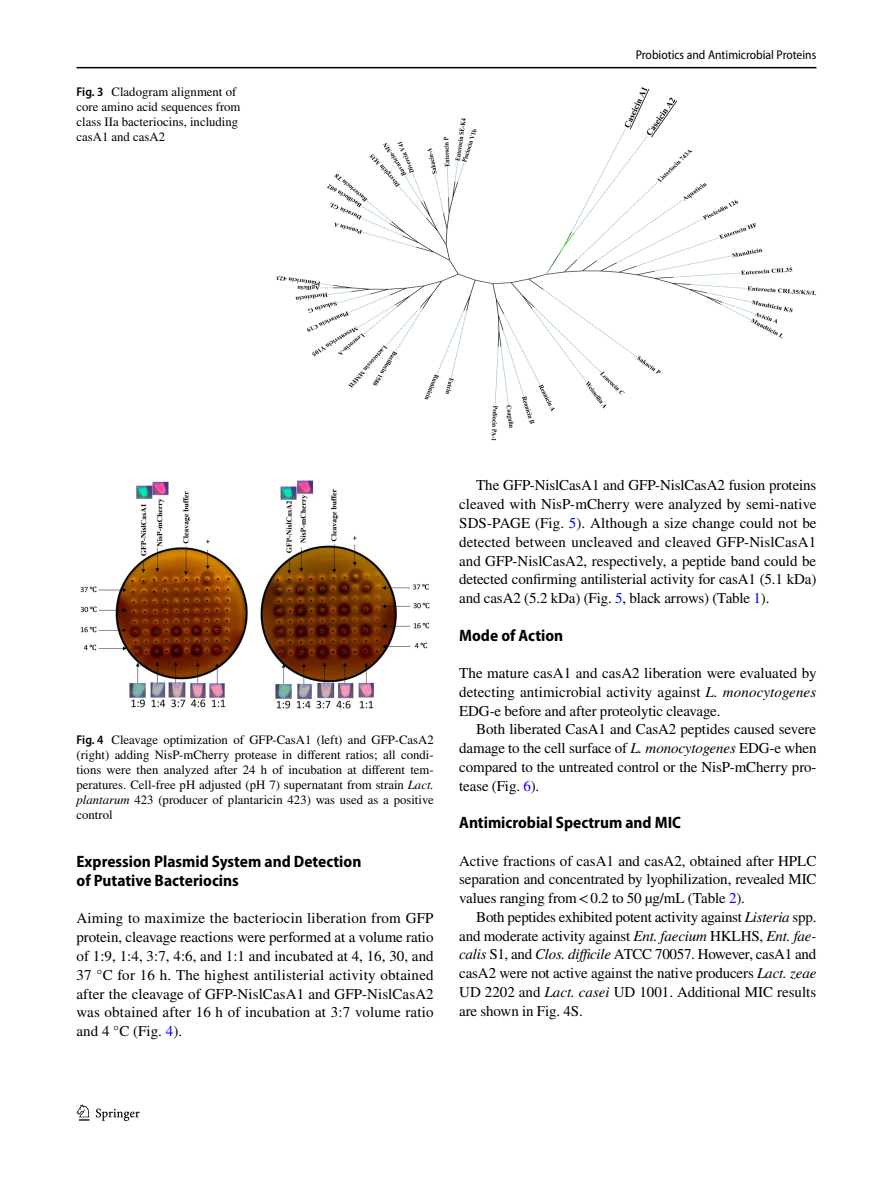
<style>
.page{position:relative;width:893px;height:1187px;background:#fff}
.page>*{position:absolute;margin:0;border:0;box-sizing:border-box;transform-origin:0 0}
.t1{font:700 semi-condensed 16.5px/18.8px "Myriad Pro";color:#000}
.t2{font:15px/18.8px "STIX";letter-spacing:-.01em;color:#000;text-align:justify}
.t3{font:12.75px/15px "STIX";color:#000}
.t4{font:semi-condensed 12.75px "Myriad Pro";color:#000}
.s1{font-family:"Myriad Pro";font-weight:600;font-stretch:semi-condensed}
.s2{font-style:italic}
.s3{color:#00f}
</style>
<div class="page">
<hr style="left:77px;top:67px;width:739px;height:1px;background:#000">
<svg style="left:77px;top:1104px;width:12px;height:16px"></svg>
<svg style="left:96px;top:1108px;width:44px;height:12px"></svg>
<img style="left:276px;top:87px;width:540px;height:354px">
<img style="left:81px;top:481px;width:348px;height:227px">
<p class="t3" style="left:77px;top:85px;width:166px"><span class="s1">Fig. 3</span> Cladogram alignment of core amino acid sequences from class IIa bacteriocins, including casA1 and casA2</p>
<p class="t4" style="left:636px;top:48px;width:182px">Probiotics and Antimicrobial Proteins</p>
<p class="t3" style="left:77px;top:732px;width:359px;text-align:justify"><span class="s1">Fig. 4</span> Cleavage optimization of GFP-CasA1 (left) and GFP-CasA2 (right) adding NisP-mCherry protease in different ratios; all condi&shy;tions were then analyzed after 24 h of incubation at different tem&shy;peratures. Cell-free pH adjusted (pH 7) supernatant from strain <span class="s2">Lact. plantarum</span> 423 (producer of plantaricin 423) was used as a positive control</p>
<p class="t1" style="left:77px;top:852px;width:286px">Expression Plasmid System and Detection of Putative Bacteriocins</p>
<p class="t2" style="left:77px;top:910px;width:359px">Aiming to maximize the bacteriocin liberation from GFP protein, cleavage reactions were performed at a volume ratio of 1:9, 1:4, 3:7, 4:6, and 1:1 and incubated at 4, 16, 30, and 37 °C for 16 h. The highest antilisterial activity obtained after the cleavage of GFP-NislCasA1 and GFP-NislCasA2 was obtained after 16 h of incubation at 3:7 volume ratio and 4 °C (Fig. <span class="s3">4</span>).</p>
<p class="t2" style="left:459px;top:477px;width:359px;text-indent:17px">The GFP-NislCasA1 and GFP-NislCasA2 fusion proteins cleaved with NisP-mCherry were analyzed by semi-native SDS-PAGE (Fig. <span class="s3">5</span>). Although a size change could not be detected between uncleaved and cleaved GFP-NislCasA1 and GFP-NislCasA2, respectively, a peptide band could be detected confirming antilisterial activity for casA1 (5.1 kDa) and casA2 (5.2 kDa) (Fig. <span class="s3">5</span>, black arrows) (Table <span class="s3">1</span>).</p>
<p class="t1" style="left:459px;top:625px;width:105px">Mode of Action</p>
<p class="t2" style="left:459px;top:664px;width:359px">The mature casA1 and casA2 liberation were evaluated by detecting antimicrobial activity against <span class="s2">L. monocytogenes </span>EDG-e before and after proteolytic cleavage.</p>
<p class="t2" style="left:459px;top:721px;width:359px;text-indent:17px">Both liberated CasA1 and CasA2 peptides caused severe damage to the cell surface of <span class="s2">L. monocytogenes</span> EDG-e when compared to the untreated control or the NisP-mCherry pro&shy;tease (Fig. <span class="s3">6</span>).</p>
<p class="t1" style="left:459px;top:813px;width:223px">Antimicrobial Spectrum and MIC</p>
<p class="t2" style="left:459px;top:852px;width:359px">Active fractions of casA1 and casA2, obtained after HPLC separation and concentrated by lyophilization, revealed MIC values ranging from&lt;0.2 to 50 µg/mL (Table <span class="s3">2</span>).</p>
<p class="t2" style="left:459px;top:908px;width:359px;text-indent:17px">Both peptides exhibited potent activity against <span class="s2">Listeria</span> spp. and moderate activity against <span class="s2">Ent. faecium</span> HKLHS, <span class="s2">Ent. fae&shy;calis</span> S1, and <span class="s2">Clos. difficile</span> ATCC 70057. However, casA1 and casA2 were not active against the native producers <span class="s2">Lact. zeae </span>UD 2202 and <span class="s2">Lact. casei</span> UD 1001. Additional MIC results are shown in Fig. 4S.</p>
</div>
